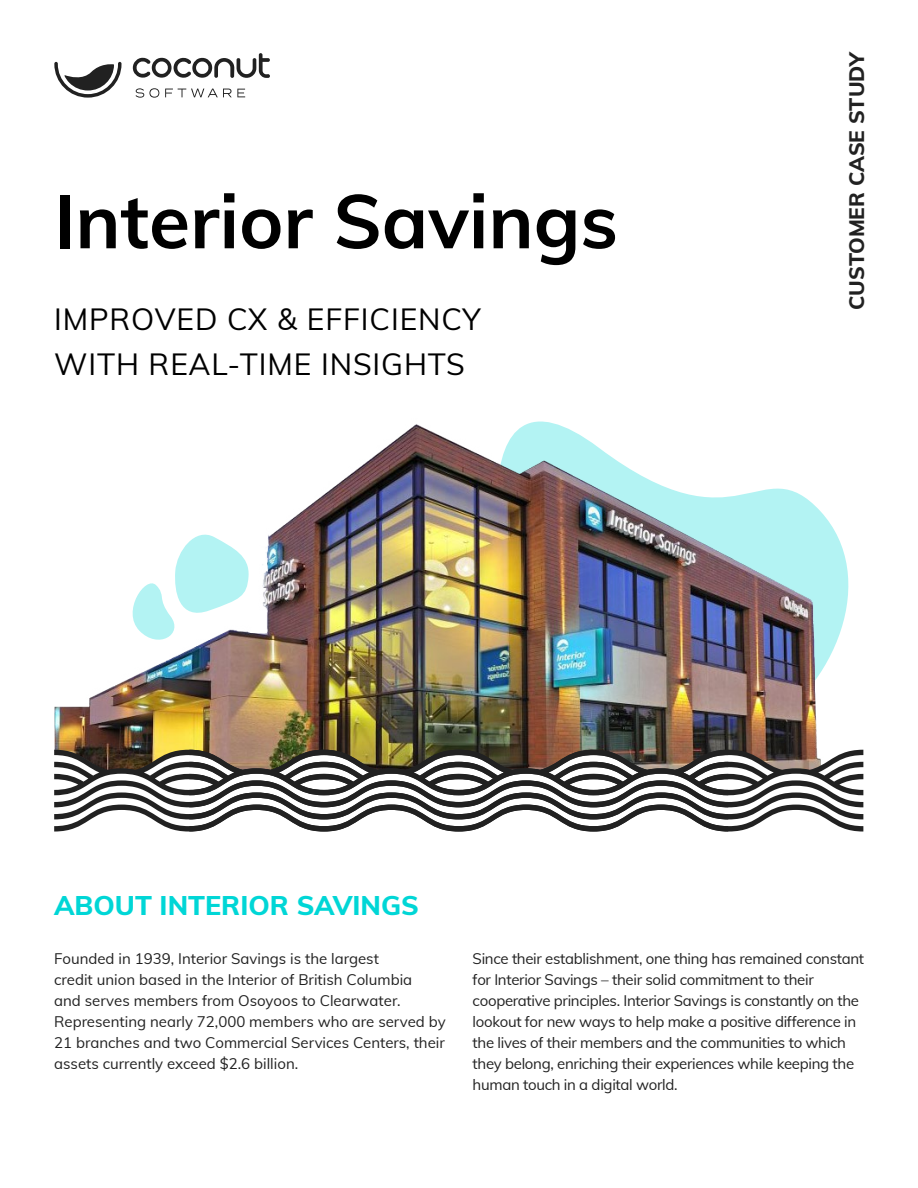
<style>
.page{position:relative;width:918px;height:1188px;background:#fff}
.page>*{position:absolute;margin:0;border:0;box-sizing:border-box;transform-origin:0 0}
.t1{font:700 75px "Muli";color:#000}
.t2{font:30px/45px "Muli";letter-spacing:.03em;color:#000}
.t3{font:800 27px "Muli";color:#00d6d6}
.t4{font:800 21px "Muli";color:#212121}
.t5{font:15px/21px "Muli";letter-spacing:-.02em;color:#212121}
.t6{font:15px/21px "Muli";color:#212121}
</style>
<div class="page">
<img style="left:54px;top:421px;width:809px;height:329px">
<svg style="left:54px;top:750px;width:809px;height:82px"></svg>
<svg style="left:133px;top:53px;width:137px;height:25px"></svg>
<svg style="left:136px;top:88px;width:23px;height:10px"></svg>
<svg style="left:165px;top:89px;width:80px;height:8px"></svg>
<svg style="left:54px;top:62px;width:68px;height:36px"></svg>
<svg style="left:121px;top:527px;width:129px;height:123px"></svg>
<h1 class="t1" style="left:54px;top:167px;width:565px">Interior Savings</h1>
<h2 class="t2" style="left:54px;top:295px;width:428px">IMPROVED CX &amp; EFFICIENCY<br>WITH REAL-TIME INSIGHTS</h2>
<h3 class="t3" style="left:54px;top:886px;width:366px">ABOUT INTERIOR SAVINGS</h3>
<h3 class="t4" style="left:841px;top:310px;width:261px;rotate:-90deg">CUSTOMER CASE STUDY</h3>
<p class="t6" style="left:54px;top:948px;width:393px">Founded in 1939, Interior Savings is the largest<br>credit union based in the Interior of British Columbia<br>and serves members from Osoyoos to Clearwater.<br>Representing nearly 72,000 members who are served by 21 branches and two Commercial Services Centers, their assets currently exceed $2.6 billion.</p>
<p class="t5" style="left:473px;top:948px;width:393px">Since their establishment, one thing has remained constant for Interior Savings – their solid commitment to their cooperative principles. Interior Savings is constantly on the lookout for new ways to help make a positive difference in the lives of their members and the communities to which they belong, enriching their experiences while keeping the human touch in a digital world.</p>
</div>
